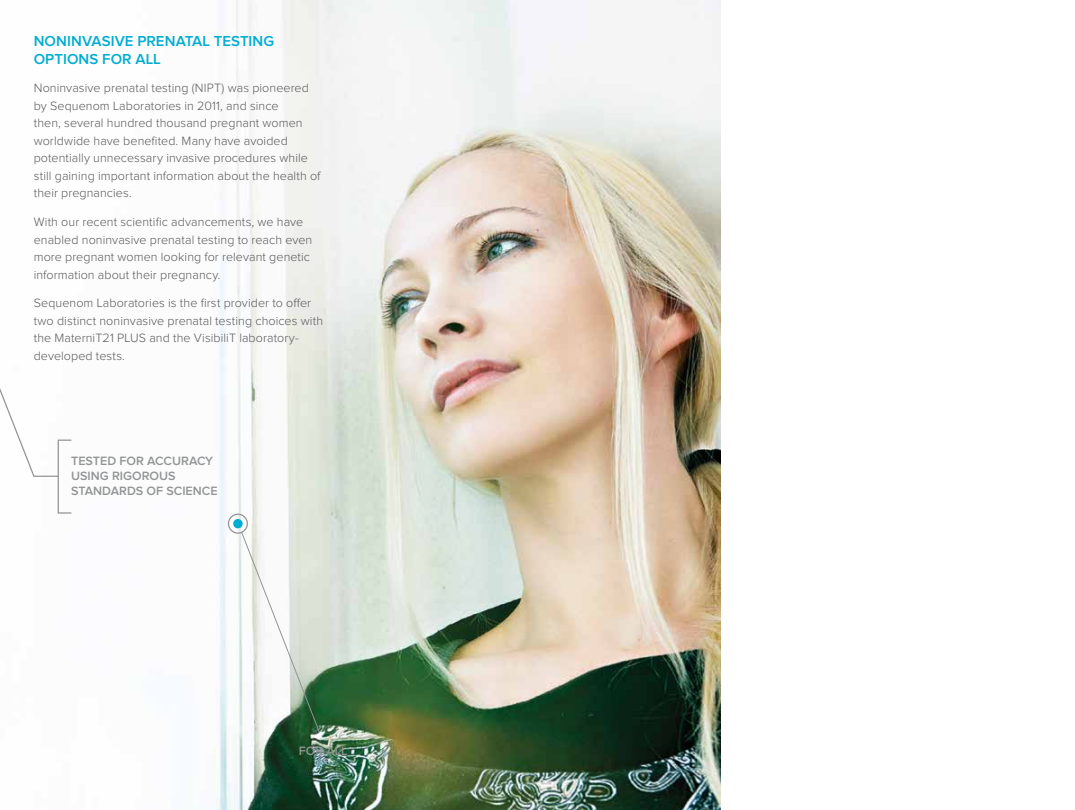
<style>
.page{position:relative;width:1075px;height:810px;background:#fff}
.page>*{position:absolute;margin:0;border:0;box-sizing:border-box;transform-origin:0 0}
.t1{font:600 15px/18px "Proxima Nova";letter-spacing:.005em;color:#00add2}
.t2{font:300 12.5px/17.5px "Proxima Nova";letter-spacing:.005em;color:#58595b}
.t3{font:600 12.5px/15px "Proxima Nova";color:#929495}
</style>
<div class="page">
<img style="left:57px;top:0;width:663px;height:810px">
<svg style="left:0;top:359px;width:60px;height:119px"></svg>
<div style="left:58px;top:440px;width:14px;height:74px;border:1px solid #929495"></div>
<div style="left:228px;top:514px;width:20px;height:20px;border:1px solid #929495;border-radius:50%"></div>
<div style="left:233px;top:519px;width:9px;height:9px;background:#00add2;border-radius:50%"></div>
<svg style="left:240px;top:531px;width:80px;height:202px"></svg>
<p class="t1" style="left:34px;top:32px;width:242px">NONINVASIVE PRENATAL TESTING<br>OPTIONS FOR ALL</p>
<p class="t2" style="left:34px;top:80px;width:288px">Noninvasive prenatal testing (NIPT) was pioneered by Sequenom Laboratories in 2011, and since<br>then, several hundred thousand pregnant women worldwide have benefited. Many have avoided potentially unnecessary invasive procedures while still gaining important information about the health of their pregnancies.</p>
<p class="t2" style="left:34px;top:214px;width:280px">With our recent scientific advancements, we have enabled noninvasive prenatal testing to reach even more pregnant women looking for relevant genetic information about their pregnancy.</p>
<p class="t2" style="left:34px;top:295px;width:291px">Sequenom Laboratories is the first provider to offer two distinct noninvasive prenatal testing choices with the MaterniT21 PLUS and the VisibiliT laboratory&shy;developed tests.</p>
<p class="t3" style="left:71px;top:454px;width:148px">TESTED FOR ACCURACY<br>USING RIGOROUS<br>STANDARDS OF SCIENCE</p>
<p class="t3" style="left:299px;top:744px;width:50px">FOR ALL</p>
</div>
